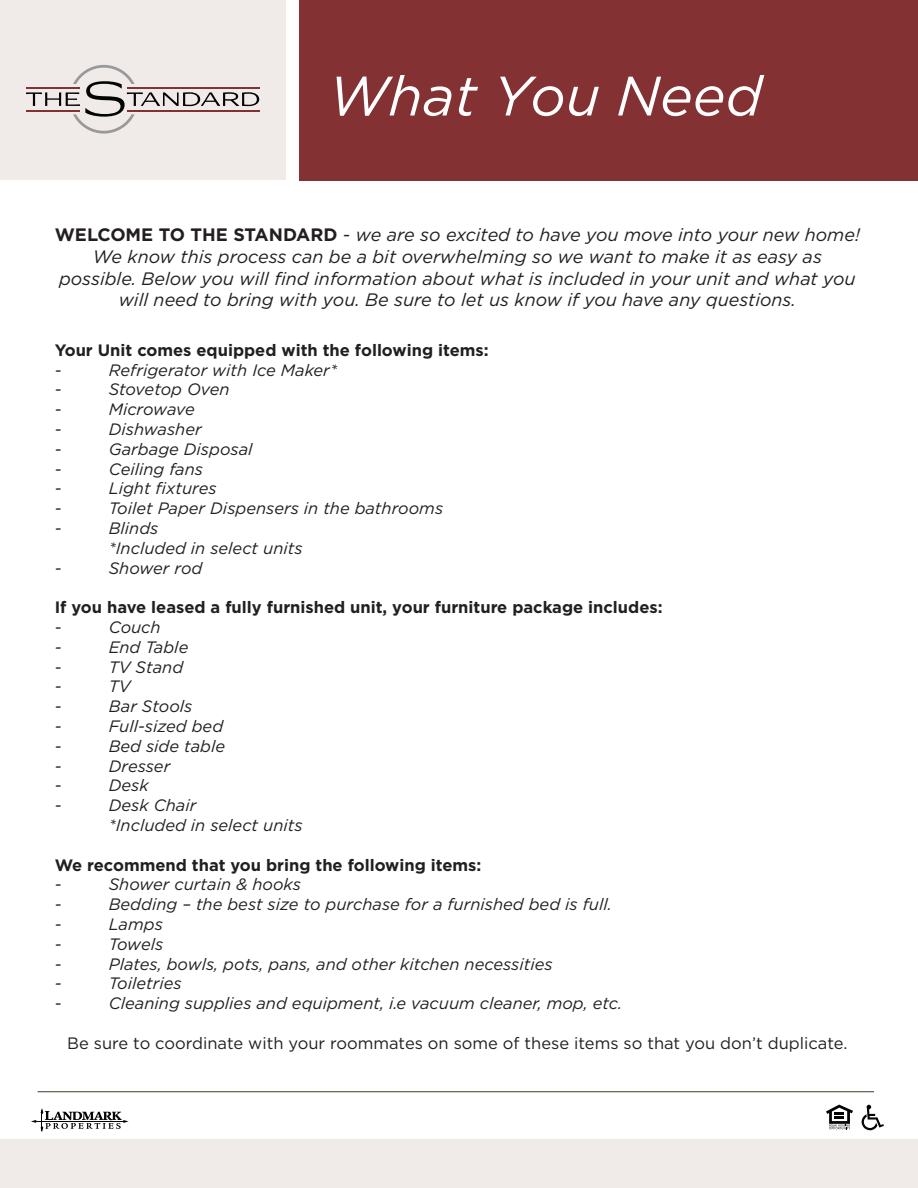
<style>
.page{position:relative;width:918px;height:1188px;background:#fff}
.page>*{position:absolute;margin:0;border:0;box-sizing:border-box;transform-origin:0 0}
.t1{font:italic 55.5px "Gotham";color:#fff}
.t2{font:italic 18px/21.6px "Gotham";color:#231f20;text-align:center}
.t3{font:italic 16.5px/19.8px "Gotham";color:#231f20}
.t4{font:700 16.5px "Gotham";color:#231f20}
.t5{font:16.5px "Gotham";color:#231f20}
.s1{font-weight:700;font-style:normal}
</style>
<div class="page">
<div style="left:0;top:1140px;width:918px;height:48px;background:#f0ebe8"></div>
<hr style="left:38px;top:1091px;width:836px;height:1px;background:#3f3e28">
<svg style="left:31px;top:1108px;width:98px;height:24px"></svg>
<svg style="left:826px;top:1105px;width:27px;height:24px"></svg>
<svg style="left:862px;top:1105px;width:22px;height:25px"></svg>
<div style="left:0;top:0;width:286px;height:180px;background:#f0ebe8"></div>
<div style="left:299px;top:0;width:619px;height:180px;background:#833133"></div>
<svg style="left:26px;top:65px;width:233px;height:69px"></svg>
<h1 class="t1" style="left:329px;top:60px;width:435px">What You Need</h1>
<p class="t2" style="left:55px;top:224px;width:807px"><span class="s1">WELCOME TO THE STANDARD</span> - we are so excited to have you move into your new home!<br>We know this process can be a bit overwhelming so we want to make it as easy as possible. Below you will find information about what is included in your unit and what you will need to bring with you. Be sure to let us know if you have any questions.</p>
<p class="t4" style="left:55px;top:339px;width:435px">Your Unit comes equipped with the following items:</p>
<p class="t3" style="left:55px;top:360px;width:8px">-</p>
<p class="t3" style="left:109px;top:360px;width:230px">Refrigerator with Ice Maker*</p>
<p class="t3" style="left:55px;top:379px;width:8px">-</p>
<p class="t3" style="left:109px;top:379px;width:123px">Stovetop Oven</p>
<p class="t3" style="left:55px;top:399px;width:8px">-</p>
<p class="t3" style="left:109px;top:399px;width:88px">Microwave</p>
<p class="t3" style="left:55px;top:419px;width:8px">-</p>
<p class="t3" style="left:109px;top:419px;width:95px">Dishwasher</p>
<p class="t3" style="left:55px;top:439px;width:8px">-</p>
<p class="t3" style="left:109px;top:439px;width:145px">Garbage Disposal</p>
<p class="t3" style="left:55px;top:459px;width:8px">-</p>
<p class="t3" style="left:109px;top:459px;width:96px">Ceiling fans</p>
<p class="t3" style="left:55px;top:478px;width:8px">-</p>
<p class="t3" style="left:109px;top:478px;width:109px">Light fixtures</p>
<p class="t3" style="left:55px;top:498px;width:8px">-</p>
<p class="t3" style="left:109px;top:498px;width:336px">Toilet Paper Dispensers in the bathrooms</p>
<p class="t3" style="left:55px;top:518px;width:8px">-</p>
<p class="t3" style="left:109px;top:518px;width:195px">Blinds<br>*Included in select units</p>
<p class="t3" style="left:55px;top:558px;width:8px">-</p>
<p class="t3" style="left:109px;top:558px;width:95px">Shower rod</p>
<p class="t4" style="left:55px;top:597px;width:609px">If you have leased a fully furnished unit, your furniture package includes:</p>
<p class="t3" style="left:55px;top:617px;width:8px">-</p>
<p class="t3" style="left:109px;top:617px;width:54px">Couch</p>
<p class="t3" style="left:55px;top:637px;width:8px">-</p>
<p class="t3" style="left:109px;top:637px;width:81px">End Table</p>
<p class="t3" style="left:55px;top:657px;width:8px">-</p>
<p class="t3" style="left:109px;top:657px;width:76px">TV Stand</p>
<p class="t3" style="left:55px;top:676px;width:8px">-</p>
<p class="t3" style="left:109px;top:676px;width:23px">TV</p>
<p class="t3" style="left:55px;top:696px;width:8px">-</p>
<p class="t3" style="left:109px;top:696px;width:85px">Bar Stools</p>
<p class="t3" style="left:55px;top:716px;width:8px">-</p>
<p class="t3" style="left:109px;top:716px;width:116px">Full-sized bed</p>
<p class="t3" style="left:55px;top:736px;width:8px">-</p>
<p class="t3" style="left:109px;top:736px;width:118px">Bed side table</p>
<p class="t3" style="left:55px;top:756px;width:8px">-</p>
<p class="t3" style="left:109px;top:756px;width:63px">Dresser</p>
<p class="t3" style="left:55px;top:775px;width:8px">-</p>
<p class="t3" style="left:109px;top:775px;width:42px">Desk</p>
<p class="t3" style="left:55px;top:795px;width:8px">-</p>
<p class="t3" style="left:109px;top:795px;width:195px">Desk Chair<br>*Included in select units</p>
<p class="t4" style="left:55px;top:854px;width:428px">We recommend that you bring the following items:</p>
<p class="t3" style="left:55px;top:874px;width:8px">-</p>
<p class="t3" style="left:109px;top:874px;width:194px">Shower curtain &amp; hooks</p>
<p class="t3" style="left:55px;top:894px;width:8px">-</p>
<p class="t3" style="left:109px;top:894px;width:505px">Bedding – the best size to purchase for a furnished bed is full.</p>
<p class="t3" style="left:55px;top:914px;width:8px">-</p>
<p class="t3" style="left:109px;top:914px;width:56px">Lamps</p>
<p class="t3" style="left:55px;top:934px;width:8px">-</p>
<p class="t3" style="left:109px;top:934px;width:56px">Towels</p>
<p class="t3" style="left:55px;top:954px;width:8px">-</p>
<p class="t3" style="left:109px;top:954px;width:445px">Plates, bowls, pots, pans, and other kitchen necessities</p>
<p class="t3" style="left:55px;top:973px;width:8px">-</p>
<p class="t3" style="left:109px;top:973px;width:74px">Toiletries</p>
<p class="t3" style="left:55px;top:993px;width:8px">-</p>
<p class="t3" style="left:109px;top:993px;width:515px">Cleaning supplies and equipment, i.e vacuum cleaner, mop, etc.</p>
<p class="t5" style="left:67px;top:1033px;width:782px">Be sure to coordinate with your roommates on some of these items so that you don’t duplicate.</p>
</div>
